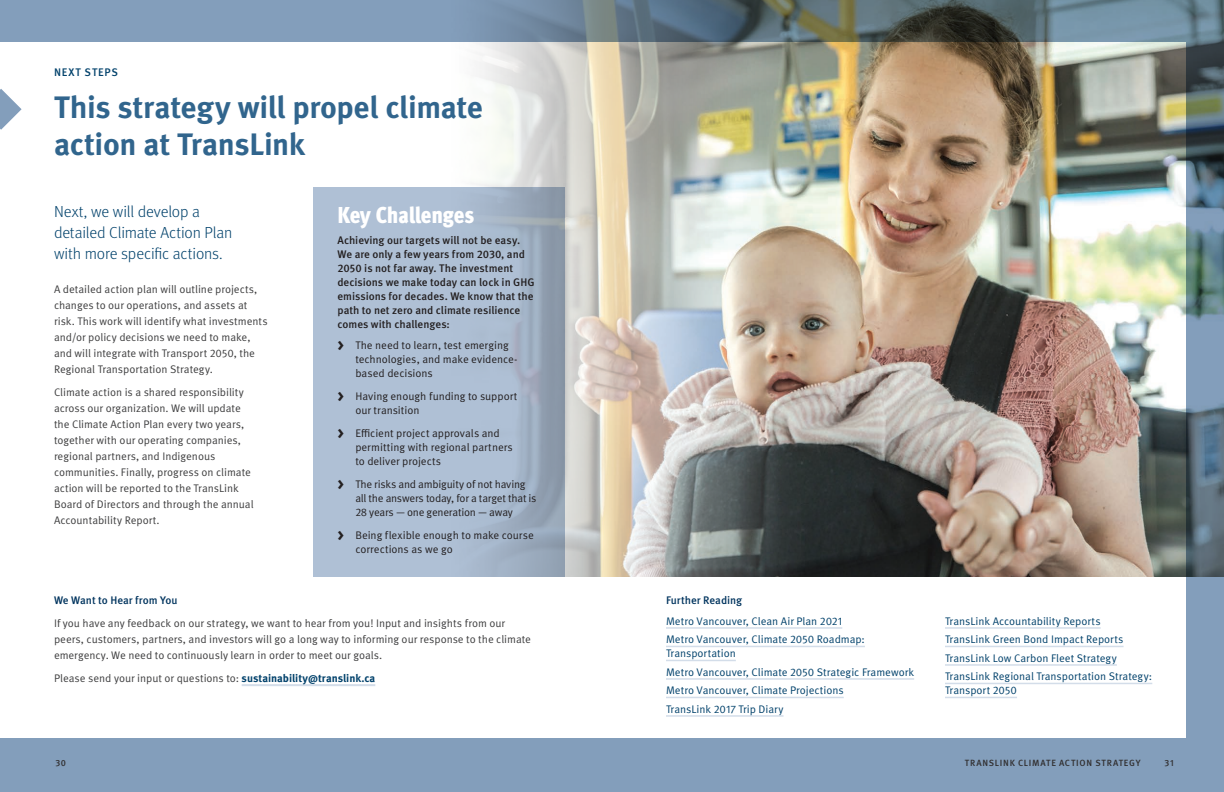
<style>
.page{position:relative;width:1224px;height:792px;background:#839ebb}
.page>*{position:absolute;margin:0;border:0;box-sizing:border-box;transform-origin:0 0}
.TL31_H3{font:700 31px/37px "Meta Pro";letter-spacing:-.015em;color:#31658d}
.Paragraph_1-GREP_Sty{font:900 condensed 23px "Meta OT";letter-spacing:-.01em;color:#fff}
.Para_16pt_deck{font:300 16px/21px "Meta OT";letter-spacing:-.01em;color:#00416b}
.Paragraph_1-GREP_Sty-2{font:11px/16px "Meta OT Norm";letter-spacing:-.005em;color:#3e3e3f}
.Paragraph_1-GREP_Sty-3{font:11px/14px "Meta OT Norm";color:#00416b}
.Paragraph_1-GREP_Sty-4{font:11px/14px "Meta OT Norm";letter-spacing:-.005em;color:#231f20}
.Paragraph_1-GREP_Sty-5{font:500 11px/14px "Meta Pro";color:#231f20}
.Paragraph_1-GREP_Sty-6{font:11px/14px "Meta OT Norm";letter-spacing:-.025em;color:#231f20}
.Paragraph_1-GREP_Sty-7{font:500 11px "Meta Pro";letter-spacing:-.005em;color:#00345e}
.TL_H2{font:500 11px "Meta Pro";letter-spacing:.075em;color:#00416b}
.t1{font:500 9px "Meta Pro";letter-spacing:.08em;color:#312f30}
.s1{font-family:"Meta Pro";font-weight:900;font-size:15px}
.s2{font-family:"Meta Pro";font-weight:700;color:#00416b}
</style>
<div class="page">
<div style="left:0;top:42px;width:1186px;height:695px;background:#fff"></div>
<svg style="left:0;top:89px;width:22px;height:41px"></svg>
<div style="left:313px;top:187px;width:252px;height:389px;background:#afc0d5"></div>
<img style="left:476px;top:0;width:748px;height:576px">
<hr style="left:666px;top:627px;width:176px;height:2px;background:#d3dde9">
<hr style="left:666px;top:646px;width:199px;height:1px;background:#d3dde9">
<hr style="left:666px;top:660px;width:70px;height:1px;background:#d3dde9">
<hr style="left:666px;top:678px;width:248px;height:2px;background:#d3dde9">
<hr style="left:666px;top:697px;width:178px;height:1px;background:#d3dde9">
<hr style="left:666px;top:715px;width:118px;height:2px;background:#d3dde9">
<hr style="left:945px;top:627px;width:156px;height:2px;background:#d3dde9">
<hr style="left:945px;top:646px;width:179px;height:1px;background:#d3dde9">
<hr style="left:945px;top:664px;width:172px;height:2px;background:#d3dde9">
<hr style="left:945px;top:683px;width:207px;height:1px;background:#d3dde9">
<hr style="left:945px;top:697px;width:72px;height:1px;background:#d3dde9">
<hr style="left:242px;top:684px;width:133px;height:2px;background:#d3dde9">
<h2 class="TL_H2" style="left:54px;top:65px;width:66px">NEXT STEPS</h2>
<h3 class="TL31_H3" style="left:54px;top:90px;width:430px">This strategy will propel climate action at TransLink</h3>
<p class="Para_16pt_deck" style="left:54px;top:201px;width:180px">Next, we will develop a detailed Climate Action Plan with more specific actions.</p>
<p class="Paragraph_1-GREP_Sty-2" style="left:54px;top:281px;width:215px">A detailed action plan will outline projects, changes to our operations, and assets at risk. This work will identify what investments and/or policy decisions we need to make, and will integrate with Transport 2050, the Regional Transportation Strategy.</p>
<p class="Paragraph_1-GREP_Sty-2" style="left:54px;top:385px;width:201px">Climate action is a shared responsibility across our organization. We will update the Climate Action Plan every two years, together with our operating companies, regional partners, and Indigenous communities. Finally, progress on climate action will be reported to the TransLink Board of Directors and through the annual Accountability Report.</p>
<p class="Paragraph_1-GREP_Sty" style="left:338px;top:200px;width:138px">Key Challenges</p>
<p class="Paragraph_1-GREP_Sty-5" style="left:338px;top:234px;width:199px">Achieving our targets will not be easy.<br>We are only a few years from 2030, and 2050 is not far away. The investment decisions we make today can lock in GHG emissions for decades. We know that the path to net zero and climate resilience comes with challenges:</p>
<p class="Paragraph_1-GREP_Sty-4" style="left:355px;top:339px;width:164px;text-indent:-18px"><span class="s1">&gt;</span> The need to learn, test emerging technologies, and make evidence&shy;based decisions</p>
<p class="Paragraph_1-GREP_Sty-4" style="left:355px;top:390px;width:164px;text-indent:-18px"><span class="s1">&gt;</span> Having enough funding to support our transition</p>
<p class="Paragraph_1-GREP_Sty-4" style="left:355px;top:427px;width:159px;text-indent:-18px"><span class="s1">&gt;</span> Efficient project approvals and permitting with regional partners to deliver projects</p>
<p class="Paragraph_1-GREP_Sty-6" style="left:355px;top:478px;width:183px;text-indent:-18px"><span class="s1">&gt;</span> The risks and ambiguity of not having all the answers today, for a target that is<br>28 years — one generation — away</p>
<p class="Paragraph_1-GREP_Sty-4" style="left:355px;top:529px;width:180px;text-indent:-18px"><span class="s1">&gt;</span> Being flexible enough to make course corrections as we go</p>
<p class="Paragraph_1-GREP_Sty-7" style="left:54px;top:593px;width:125px">We Want to Hear from You</p>
<p class="Paragraph_1-GREP_Sty-2" style="left:54px;top:615px;width:478px">If you have any feedback on our strategy, we want to hear from you! Input and insights from our peers, customers, partners, and investors will go a long way to informing our response to the climate emergency. We need to continuously learn in order to meet our goals.</p>
<p class="Paragraph_1-GREP_Sty-2" style="left:54px;top:671px;width:323px">Please send your input or questions to: <span class="s2">sustainability@translink.ca</span></p>
<p class="Paragraph_1-GREP_Sty-7" style="left:666px;top:593px;width:78px">Further Reading</p>
<p class="Paragraph_1-GREP_Sty-3" style="left:666px;top:614px;width:178px">Metro Vancouver, Clean Air Plan 2021</p>
<p class="Paragraph_1-GREP_Sty-3" style="left:666px;top:633px;width:200px">Metro Vancouver, Climate 2050 Roadmap:<br>Transportation</p>
<p class="Paragraph_1-GREP_Sty-3" style="left:666px;top:665px;width:250px">Metro Vancouver, Climate 2050 Strategic Framework</p>
<p class="Paragraph_1-GREP_Sty-3" style="left:666px;top:684px;width:179px">Metro Vancouver, Climate Projections</p>
<p class="Paragraph_1-GREP_Sty-3" style="left:666px;top:702px;width:119px">TransLink 2017 Trip Diary</p>
<p class="Paragraph_1-GREP_Sty-3" style="left:945px;top:614px;width:157px">TransLink Accountability Reports</p>
<p class="Paragraph_1-GREP_Sty-3" style="left:945px;top:633px;width:180px">TransLink Green Bond Impact Reports</p>
<p class="Paragraph_1-GREP_Sty-3" style="left:945px;top:651px;width:173px">TransLink Low Carbon Fleet Strategy</p>
<p class="Paragraph_1-GREP_Sty-3" style="left:945px;top:670px;width:209px">TransLink Regional Transportation Strategy:<br>Transport 2050</p>
<p class="t1" style="left:55px;top:758px;width:12px">30</p>
<p class="t1" style="left:965px;top:758px;width:177px">TRANSLINK CLIMATE ACTION STRATEGY</p>
<p class="t1" style="left:1164px;top:758px;width:11px">31</p>
</div>
